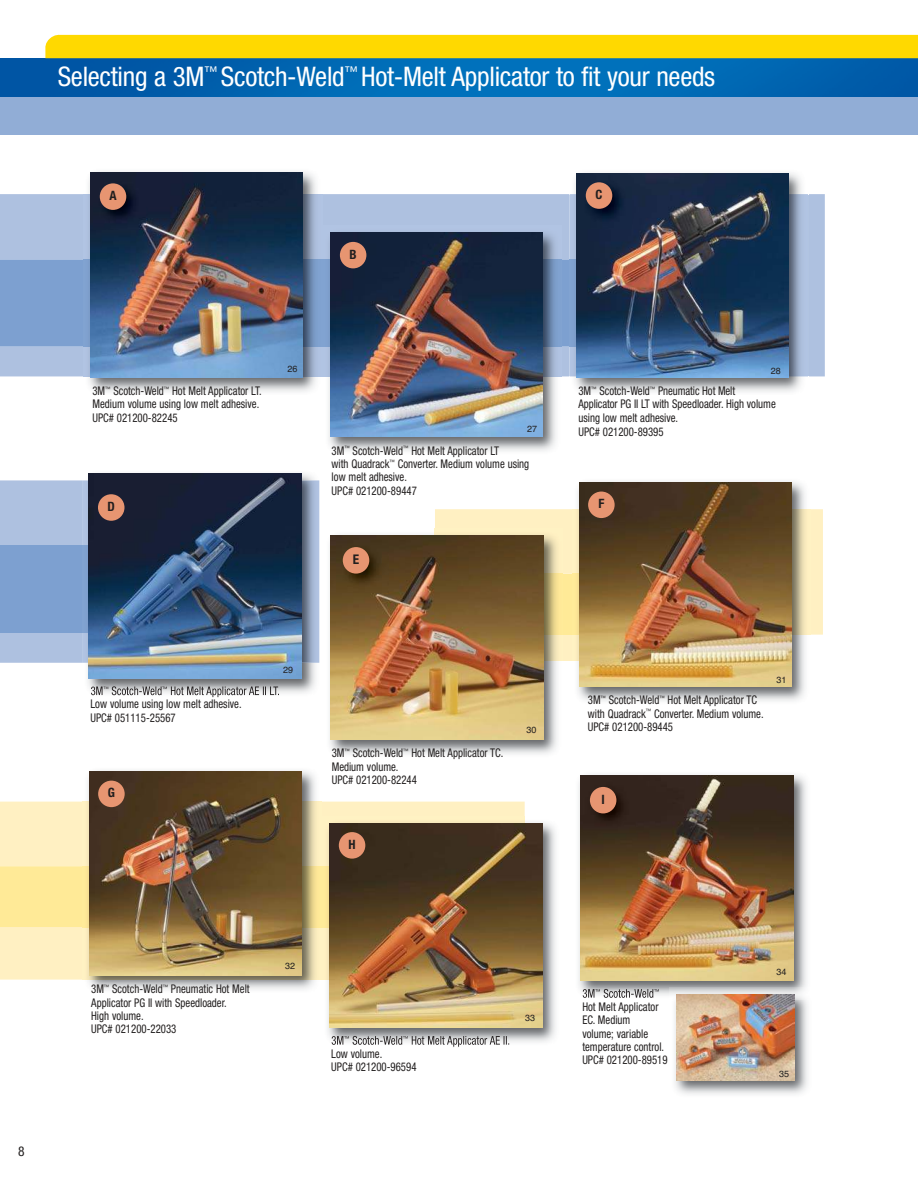
<style>
.page{position:relative;width:918px;height:1188px;background:#fff}
.page>*{position:absolute;margin:0;border:0;box-sizing:border-box;transform-origin:0 0}
.t1{font:condensed 27px "Helvetica Neue";letter-spacing:-.01em;color:#fff}
.t2{font:condensed 13.5px "Helvetica Neue";color:#221f1f}
.t3{font:700 condensed 13.35px "Helvetica Neue";color:#221f1f}
.t4{font:700 condensed 12.9px "Helvetica Neue";color:#221f1f}
.t5{font:condensed 12px/13.4px "Helvetica Neue";color:#221f1f;scale:.9 1}
.t6{font:4.35px "Helvetica";color:#221f1f}
</style>
<div class="page">
<div style="left:0;top:480px;width:82px;height:183px;background:#aec1e0"></div>
<div style="left:0;top:546px;width:82px;height:87px;background:#7da0d0"></div>
<svg style="left:0;top:802px;width:525px;height:178px;background:#ffeeb5"></svg>
<svg style="left:0;top:59px;width:918px;height:76px;background:#4889c3"></svg>
<div style="left:45px;top:34px;width:873px;height:24px;background:#ffd900"></div>
<div style="left:563px;top:635px;width:9px;height:26px;background:#fff0c2"></div>
<div style="left:435px;top:509px;width:388px;height:126px;background:#fff0c2"></div>
<div style="left:563px;top:574px;width:9px;height:61px;background:#ffea97"></div>
<div style="left:0;top:194px;width:825px;height:182px;background:#aec1e0"></div>
<div style="left:0;top:260px;width:570px;height:87px;background:#7da0d0"></div>
<img style="left:570px;top:173px;width:238px;height:219px">
<img style="left:570px;top:260px;width:7px;height:87px">
<img style="left:577px;top:173px;width:211px;height:204px">
<img style="left:84px;top:172px;width:238px;height:220px">
<img style="left:91px;top:173px;width:212px;height:204px">
<img style="left:323px;top:226px;width:239px;height:225px">
<img style="left:330px;top:232px;width:212px;height:205px">
<img style="left:329px;top:528px;width:228px;height:226px">
<img style="left:435px;top:528px;width:128px;height:133px">
<img style="left:331px;top:535px;width:212px;height:204px">
<img style="left:572px;top:481px;width:239px;height:220px">
<img style="left:572px;top:635px;width:7px;height:26px">
<img style="left:579px;top:482px;width:212px;height:205px">
<img style="left:83px;top:770px;width:238px;height:220px">
<img style="left:89px;top:771px;width:213px;height:205px">
<img style="left:327px;top:822px;width:229px;height:223px">
<img style="left:323px;top:927px;width:6px;height:53px">
<img style="left:323px;top:817px;width:202px;height:110px">
<svg style="left:332px;top:1036px;width:17px;height:9px"></svg>
<img style="left:353px;top:1036px;width:49px;height:9px">
<svg style="left:403px;top:1036px;width:5px;height:3px"></svg>
<img style="left:412px;top:1036px;width:83px;height:11px">
<img style="left:329px;top:824px;width:213px;height:204px">
<img style="left:578px;top:774px;width:229px;height:224px">
<svg style="left:583px;top:989px;width:17px;height:9px"></svg>
<img style="left:604px;top:989px;width:49px;height:9px">
<svg style="left:654px;top:989px;width:5px;height:3px"></svg>
<img style="left:581px;top:776px;width:212px;height:204px">
<img style="left:93px;top:177px;width:53px;height:52px">
<div style="left:100px;top:183px;width:26px;height:27px;background:#e79571;border-radius:50%"></div>
<img style="left:579px;top:176px;width:53px;height:52px">
<div style="left:586px;top:182px;width:26px;height:27px;background:#e79571;border-radius:50%"></div>
<div style="left:340px;top:242px;width:26px;height:26px;background:#e79571;border-radius:50%"></div>
<img style="left:336px;top:540px;width:53px;height:53px">
<div style="left:343px;top:547px;width:26px;height:27px;background:#e79571;border-radius:50%"></div>
<div style="left:98px;top:781px;width:27px;height:26px;background:#e79571;border-radius:50%"></div>
<div style="left:588px;top:492px;width:27px;height:26px;background:#e79571;border-radius:50%"></div>
<div style="left:339px;top:832px;width:26px;height:27px;background:#e79571;border-radius:50%"></div>
<img style="left:583px;top:780px;width:53px;height:53px">
<div style="left:590px;top:787px;width:26px;height:26px;background:#e79571;border-radius:50%"></div>
<img style="left:87px;top:473px;width:233px;height:225px">
<img style="left:82px;top:480px;width:237px;height:183px">
<img style="left:82px;top:546px;width:7px;height:87px">
<svg style="left:91px;top:687px;width:17px;height:8px"></svg>
<img style="left:112px;top:686px;width:49px;height:9px">
<img style="left:171px;top:687px;width:83px;height:10px">
<img style="left:89px;top:474px;width:212px;height:204px">
<div style="left:98px;top:494px;width:26px;height:27px;background:#e79571;border-radius:50%"></div>
<img style="left:669px;top:988px;width:139px;height:107px">
<img style="left:676px;top:995px;width:118px;height:86px">
<h1 class="t1" style="left:58px;top:66px;width:659px">Selecting a 3M<sup>™</sup> Scotch-Weld<sup>™</sup> Hot-Melt Applicator to fit your needs</h1>
<p class="t4" style="left:109px;top:191px;width:9px">A</p>
<p class="t4" style="left:596px;top:190px;width:8px">C</p>
<p class="t4" style="left:350px;top:249px;width:9px">B</p>
<p class="t6" style="left:287px;top:368px;width:12px">26</p>
<p class="t6" style="left:771px;top:370px;width:12px">28</p>
<p class="t5" style="left:92px;top:385px;width:190px">3M<sup>™</sup> Scotch-Weld<sup>™</sup> Hot Melt Applicator LT.<br>Medium volume using low melt adhesive.<br>UPC# 021200-82245</p>
<p class="t6" style="left:527px;top:428px;width:12px">27</p>
<p class="t5" style="left:578px;top:385px;width:221px">3M<sup>™</sup> Scotch-Weld<sup>™</sup> Pneumatic Hot Melt<br>Applicator PG II LT with Speedloader. High volume using low melt adhesive.</p>
<p class="t5" style="left:578px;top:426px;width:96px">UPC# 021200-89395</p>
<p class="t5" style="left:332px;top:445px;width:221px">3M<sup>™</sup> Scotch-Weld<sup>™</sup> Hot Melt Applicator LT<br>with Quadrack<sup>™</sup> Converter. Medium volume using low melt adhesive.<br>UPC# 021200-89447</p>
<p class="t4" style="left:108px;top:502px;width:9px">D</p>
<p class="t4" style="left:598px;top:499px;width:7px">F</p>
<p class="t3" style="left:353px;top:554px;width:8px">E</p>
<p class="t6" style="left:283px;top:669px;width:12px">29</p>
<p class="t6" style="left:776px;top:679px;width:12px">31</p>
<p class="t5" style="left:90px;top:699px;width:169px">Low volume using low melt adhesive.<br>UPC# 051115-25567</p>
<p class="t6" style="left:527px;top:729px;width:12px">30</p>
<p class="t5" style="left:588px;top:694px;width:197px">3M<sup>™</sup> Scotch-Weld<sup>™</sup> Hot Melt Applicator TC with Quadrack<sup>™</sup> Converter. Medium volume.<br>UPC# 021200-89445</p>
<p class="t5" style="left:332px;top:747px;width:192px">3M<sup>™</sup> Scotch-Weld<sup>™</sup> Hot Melt Applicator TC.<br>Medium volume.<br>UPC# 021200-82244</p>
<p class="t4" style="left:108px;top:788px;width:9px">G</p>
<p class="t4" style="left:601px;top:794px;width:5px">I</p>
<p class="t4" style="left:348px;top:840px;width:9px">H</p>
<p class="t2" style="left:18px;top:1147px;width:8px">8</p>
<p class="t5" style="left:91px;top:983px;width:178px">3M<sup>™</sup> Scotch-Weld<sup>™</sup> Pneumatic Hot Melt<br>Applicator PG II with Speedloader.<br>High volume.<br>UPC# 021200-22033</p>
<p class="t6" style="left:285px;top:965px;width:12px">32</p>
<p class="t5" style="left:331px;top:1048px;width:96px">Low volume.<br>UPC# 021200-96594</p>
<p class="t6" style="left:525px;top:1017px;width:12px">33</p>
<p class="t5" style="left:582px;top:1001px;width:96px">Hot Melt Applicator<br>EC. Medium<br>volume; variable temperature control.<br>UPC# 021200-89519</p>
<p class="t6" style="left:776px;top:971px;width:12px">34</p>
<p class="t6" style="left:779px;top:1073px;width:12px">35</p>
</div>
